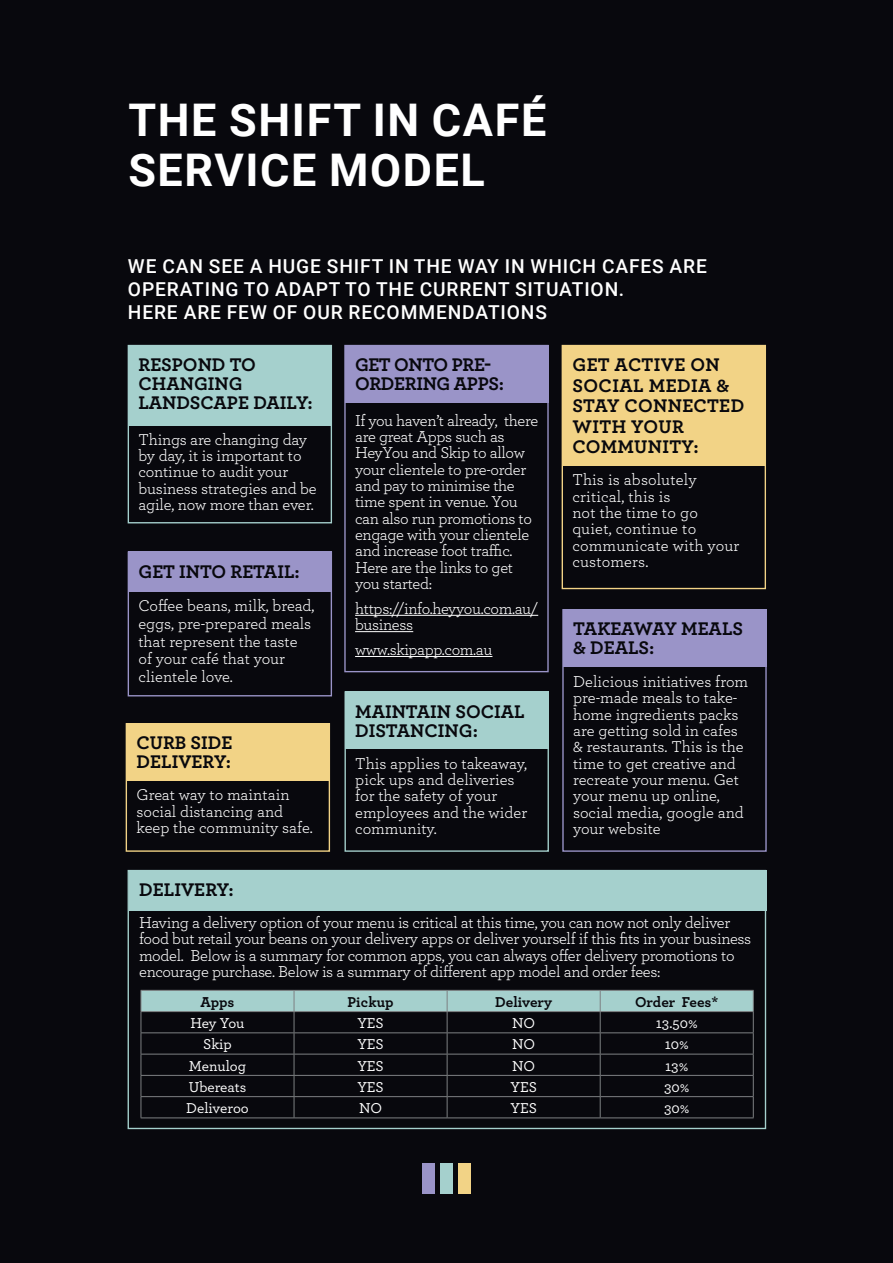
<style>
.page{position:relative;width:893px;height:1263px;background:#08080d}
.page>*{position:absolute;margin:0;border:0;box-sizing:border-box;transform-origin:0 0}
.Heading{font:700 45px/50.1px "Roboto";letter-spacing:.035em;color:#fff}
.Body_Text{font:700 19.2px/19px "Archer Pro";color:#08080d}
.Heading-2{font:500 19.2px/23.1px "Roboto";letter-spacing:.045em;color:#fff}
.Body_Text-2{font:700 19.2px/20.5px "Archer Pro";letter-spacing:.02em;color:#08080d}
.Body_Text-3{font:700 19.2px/19px "Archer Pro";letter-spacing:-.02em;color:#08080d}
.Body_Text-4{font:16.5px/16.4px "Archer Pro";letter-spacing:-.02em;color:#fff}
.Body_Text-5{font:16.5px/16.4px "Archer Pro";color:#fff}
.Body_Text-6{font:16.5px/16.4px "Archer Pro";letter-spacing:.01em;color:#fff}
.t1{font:500 15px "Archer Pro";color:#fff}
.Body_Text-7{font:700 15px "Archer Pro";color:#08080d}
</style>
<div class="page">
<div style="left:423px;top:1163px;width:12px;height:31px;background:#9a94c8"></div>
<div style="left:440px;top:1163px;width:12px;height:31px;background:#a5d0cd"></div>
<div style="left:458px;top:1163px;width:12px;height:31px;background:#f2d386"></div>
<div style="left:128px;top:345px;width:204px;height:81px;background:#a5d0cd"></div>
<div style="left:345px;top:691px;width:204px;height:58px;background:#a5d0cd"></div>
<div style="left:345px;top:345px;width:204px;height:58px;background:#9a94c8"></div>
<div style="left:563px;top:609px;width:204px;height:58px;background:#9a94c8"></div>
<div style="left:128px;top:551px;width:204px;height:41px;background:#9a94c8"></div>
<div style="left:129px;top:870px;width:638px;height:40px;background:#a5d0cd"></div>
<div style="left:562px;top:345px;width:204px;height:120px;background:#f2d386"></div>
<div style="left:126px;top:723px;width:204px;height:58px;background:#f2d386"></div>
<div style="left:128px;top:345px;width:204px;height:178px;border:1px solid #a5d0cd"></div>
<div style="left:344px;top:691px;width:205px;height:161px;border:1px solid #a5d0cd"></div>
<div style="left:344px;top:345px;width:205px;height:327px;border:1px solid #9a94c8"></div>
<div style="left:562px;top:609px;width:205px;height:243px;border:1px solid #9a94c8"></div>
<div style="left:128px;top:551px;width:204px;height:145px;border:1px solid #9a94c8"></div>
<div style="left:128px;top:870px;width:638px;height:259px;border:1px solid #a5d0cd"></div>
<div style="left:562px;top:345px;width:204px;height:244px;border:1px solid #f2d386"></div>
<div style="left:126px;top:723px;width:204px;height:129px;border:1px solid #f2d386"></div>
<hr style="left:355px;top:615px;width:183px;height:1px;background:#fff">
<hr style="left:355px;top:631px;width:58px;height:1px;background:#fff">
<hr style="left:355px;top:656px;width:137px;height:1px;background:#fff">
<svg style="left:141px;top:990px;width:613px;height:127px"></svg>
<hr style="left:141px;top:1117px;width:153px;height:1px;background:#7d8082">
<hr style="left:294px;top:1117px;width:153px;height:1px;background:#7d8082">
<hr style="left:447px;top:1117px;width:153px;height:1px;background:#7d8082">
<hr style="left:600px;top:1117px;width:154px;height:1px;background:#7d8082">
<p class="Heading" style="left:128px;top:93px;width:420px">THE SHIFT IN CAFÉ<br>SERVICE MODEL</p>
<p class="Heading-2" style="left:128px;top:254px;width:581px">WE CAN SEE A HUGE SHIFT IN THE WAY IN WHICH CAFES ARE<br>OPERATING TO ADAPT TO THE CURRENT SITUATION.<br>HERE ARE FEW OF OUR RECOMMENDATIONS</p>
<p class="Body_Text" style="left:138px;top:354px;width:176px">RESPOND TO<br>CHANGING<br>LANDSCAPE DAILY:</p>
<p class="Body_Text-4" style="left:138px;top:430px;width:180px">Things are changing day by day, it is important to continue to audit your business strategies and be agile, now more than ever.</p>
<p class="Body_Text" style="left:138px;top:560px;width:163px">GET INTO RETAIL:</p>
<p class="Body_Text-5" style="left:138px;top:596px;width:178px;line-height:17.9px">Coffee beans, milk, bread, eggs, pre-prepared meals that represent the taste of your café that your clientele love.</p>
<p class="Body_Text" style="left:136px;top:732px;width:98px">CURB SIDE<br>DELIVERY:</p>
<p class="Body_Text-5" style="left:136px;top:786px;width:178px">Great way to maintain social distancing and keep the community safe.</p>
<p class="Body_Text-3" style="left:355px;top:354px;width:150px">GET ONTO PRE-<br>ORDERING APPS:</p>
<p class="Body_Text-4" style="left:355px;top:411px;width:185px">If you haven’t already, there are great Apps such as<br>HeyYou and Skip to allow your clientele to pre-order and pay to minimise the time spent in venue. You can also run promotions to engage with your clientele and increase foot traffic.<br>Here are the links to get you started:</p>
<p class="Body_Text-4" style="left:355px;top:599px;width:185px">https://info.heyyou.com.au/ business</p>
<p class="Body_Text-4" style="left:355px;top:640px;width:139px">www.skipapp.com.au</p>
<p class="Body_Text" style="left:355px;top:701px;width:171px">MAINTAIN SOCIAL<br>DISTANCING:</p>
<p class="Body_Text-5" style="left:355px;top:754px;width:173px">This applies to takeaway, pick ups and deliveries for the safety of your employees and the wider community.</p>
<p class="Body_Text-2" style="left:572px;top:353px;width:173px">GET ACTIVE ON<br>SOCIAL MEDIA &amp;<br>STAY CONNECTED<br>WITH YOUR<br>COMMUNITY:</p>
<p class="Body_Text-6" style="left:572px;top:471px;width:168px">This is absolutely critical, this is<br>not the time to go quiet, continue to communicate with your customers.</p>
<p class="Body_Text" style="left:573px;top:618px;width:171px">TAKEAWAY MEALS &amp; DEALS:</p>
<p class="Body_Text-5" style="left:573px;top:672px;width:177px">Delicious initiatives from pre-made meals to take&shy;home ingredients packs are getting sold in cafes &amp; restaurants. This is the time to get creative and recreate your menu. Get your menu up online, social media, google and your website</p>
<p class="Body_Text" style="left:139px;top:879px;width:96px">DELIVERY:</p>
<p class="Body_Text-4" style="left:139px;top:913px;width:614px">Having a delivery option of your menu is critical at this time, you can now not only deliver food but retail your beans on your delivery apps or deliver yourself if this fits in your business model. Below is a summary for common apps, you can always offer delivery promotions to encourage purchase. Below is a summary of different app model and order fees:</p>
<p class="Body_Text-7" style="left:200px;top:990px;width:36px">Apps</p>
<p class="Body_Text-7" style="left:348px;top:990px;width:47px">Pickup</p>
<p class="Body_Text-7" style="left:495px;top:990px;width:58px">Delivery</p>
<p class="Body_Text-7" style="left:635px;top:990px;width:85px">Order Fees*</p>
<p class="t1" style="left:190px;top:1012px;width:56px">Hey You</p>
<p class="t1" style="left:357px;top:1012px;width:28px">YES</p>
<p class="t1" style="left:512px;top:1012px;width:25px">NO</p>
<p class="t1" style="left:656px;top:1012px;width:43px">13.50%</p>
<p class="t1" style="left:203px;top:1034px;width:30px">Skip</p>
<p class="t1" style="left:357px;top:1034px;width:28px">YES</p>
<p class="t1" style="left:512px;top:1034px;width:25px">NO</p>
<p class="t1" style="left:665px;top:1034px;width:26px">10%</p>
<p class="t1" style="left:189px;top:1055px;width:59px">Menulog</p>
<p class="t1" style="left:357px;top:1055px;width:28px">YES</p>
<p class="t1" style="left:512px;top:1055px;width:25px">NO</p>
<p class="t1" style="left:665px;top:1055px;width:25px">13%</p>
<p class="t1" style="left:189px;top:1076px;width:59px">Ubereats</p>
<p class="t1" style="left:357px;top:1076px;width:28px">YES</p>
<p class="t1" style="left:510px;top:1076px;width:28px">YES</p>
<p class="t1" style="left:664px;top:1076px;width:27px">30%</p>
<p class="t1" style="left:186px;top:1097px;width:64px">Deliveroo</p>
<p class="t1" style="left:359px;top:1097px;width:25px">NO</p>
<p class="t1" style="left:510px;top:1097px;width:28px">YES</p>
<p class="t1" style="left:664px;top:1097px;width:27px">30%</p>
</div>
